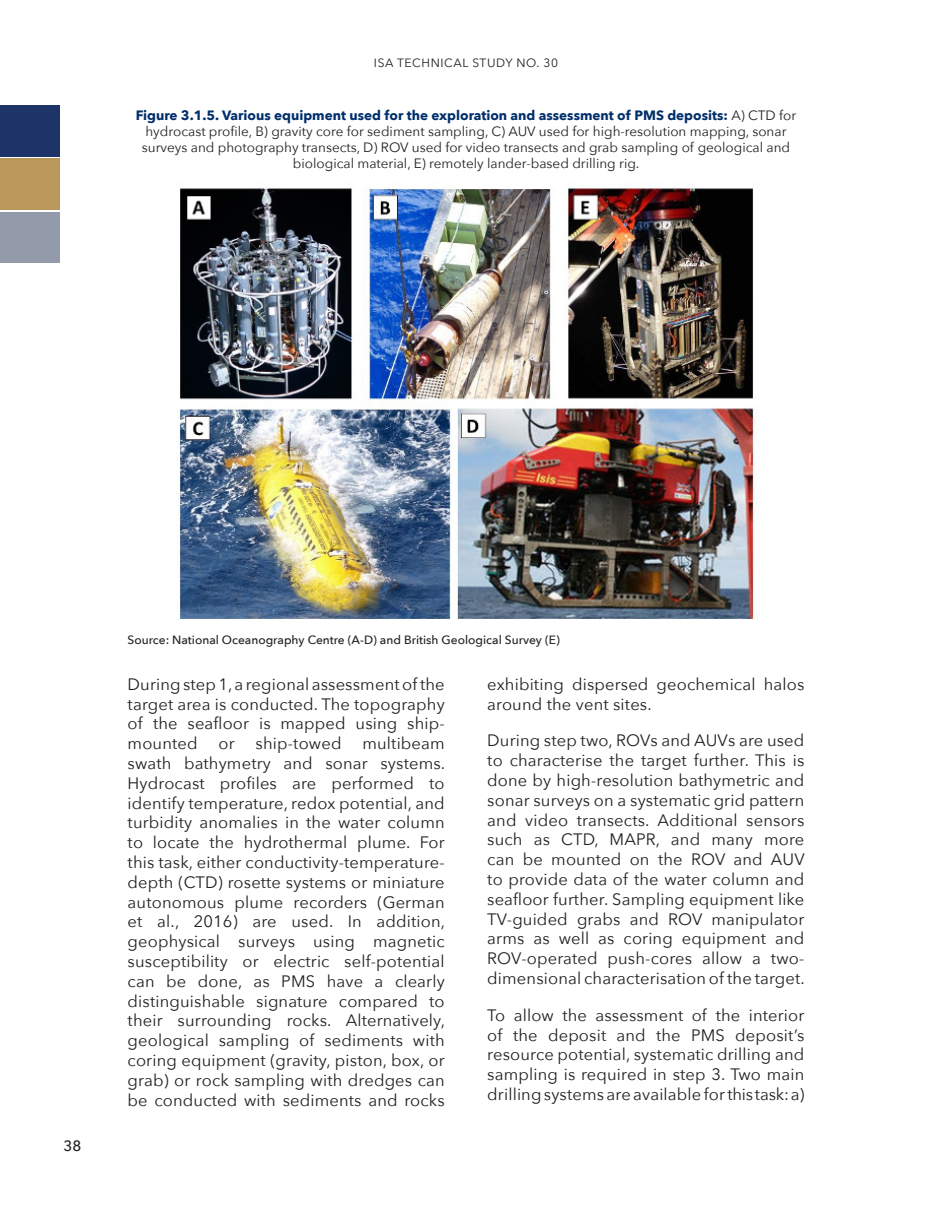
<style>
.page{position:relative;width:932px;height:1215px;background:#fff}
.page>*{position:absolute;margin:0;border:0;box-sizing:border-box;transform-origin:0 0}
.t1{font:16.5px/19.8px "Avenir Next";letter-spacing:.01em;color:#231f20;text-align:justify}
.t2{font:500 15px "Avenir Next";color:#231f20}
.t3{font:13.5px/16.2px "Avenir Next";color:#231f20;text-align:center}
.t4{font:500 12px "Avenir Next";color:#231f20}
.t5{font:12px "Avenir Next";letter-spacing:.05em;color:#231f20}
.s1{font-weight:700;color:#002f6c}
</style>
<div class="page">
<div style="left:0;top:105px;width:60px;height:51px;background:#1e3468"></div>
<div style="left:0;top:158px;width:60px;height:52px;background:#ba975b"></div>
<div style="left:0;top:212px;width:60px;height:51px;background:#939bab"></div>
<img style="left:178px;top:186px;width:580px;height:434px">
<p class="t5" style="left:374px;top:53px;width:185px">ISA TECHNICAL STUDY NO. 30</p>
<p class="t3" style="left:136px;top:106px;width:662px"><span class="s1">Figure 3.1.5. Various equipment used for the exploration and assessment of PMS deposits:</span> A) CTD for hydrocast profile, B) gravity core for sediment sampling, C) AUV used for high-resolution mapping, sonar surveys and photography transects, D) ROV used for video transects and grab sampling of geological and biological material, E) remotely lander-based drilling rig.</p>
<p class="t2" style="left:64px;top:1133px;width:19px">38</p>
<p class="t4" style="left:128px;top:629px;width:433px">Source: National Oceanography Centre (A-D) and British Geological Survey (E)</p>
<p class="t1" style="left:128px;top:673px;width:318px">During step 1, a regional assessment of the target area is conducted. The topography of the seafloor is mapped using ship&shy;mounted</p>
<p class="t1" style="left:128px;top:733px;width:319px;text-indent:235px">multibeam swath bathymetry and sonar systems.<br>Hydrocast profiles are performed to identify temperature, redox potential, and turbidity anomalies in the water column to locate the hydrothermal plume. For this task, either conductivity-temperature&shy;depth (CTD) rosette systems or miniature autonomous plume recorders (German et al., 2016) are used. In addition, geophysical surveys using magnetic susceptibility or electric self-potential can be done, as PMS have a clearly distinguishable signature compared to their surrounding rocks. Alternatively, geological sampling of sediments with coring equipment (gravity, piston, box, or grab) or rock sampling with dredges can be conducted with sediments and rocks</p>
<p class="t1" style="left:218px;top:733px;width:18px">or</p>
<p class="t1" style="left:256px;top:733px;width:87px">ship-towed</p>
<p class="t1" style="left:487px;top:673px;width:318px">exhibiting dispersed geochemical halos around the vent sites.</p>
<p class="t1" style="left:487px;top:730px;width:319px">During step two, ROVs and AUVs are used to characterise the target further. This is done by high-resolution bathymetric and sonar surveys on a systematic grid pattern and video transects. Additional sensors such as CTD, MAPR, and many more can be mounted on the ROV and AUV to provide data of the water column and seafloor further. Sampling equipment like TV-guided grabs and ROV manipulator arms as well as coring equipment and ROV-operated push-cores allow a two&shy;dimensional characterisation of the target.</p>
<p class="t1" style="left:487px;top:1004px;width:318px">To allow the assessment of the interior of the deposit and the PMS deposit’s resource potential, systematic drilling and sampling is required in step 3. Two main drilling systems are available for this task: a)</p>
</div>
